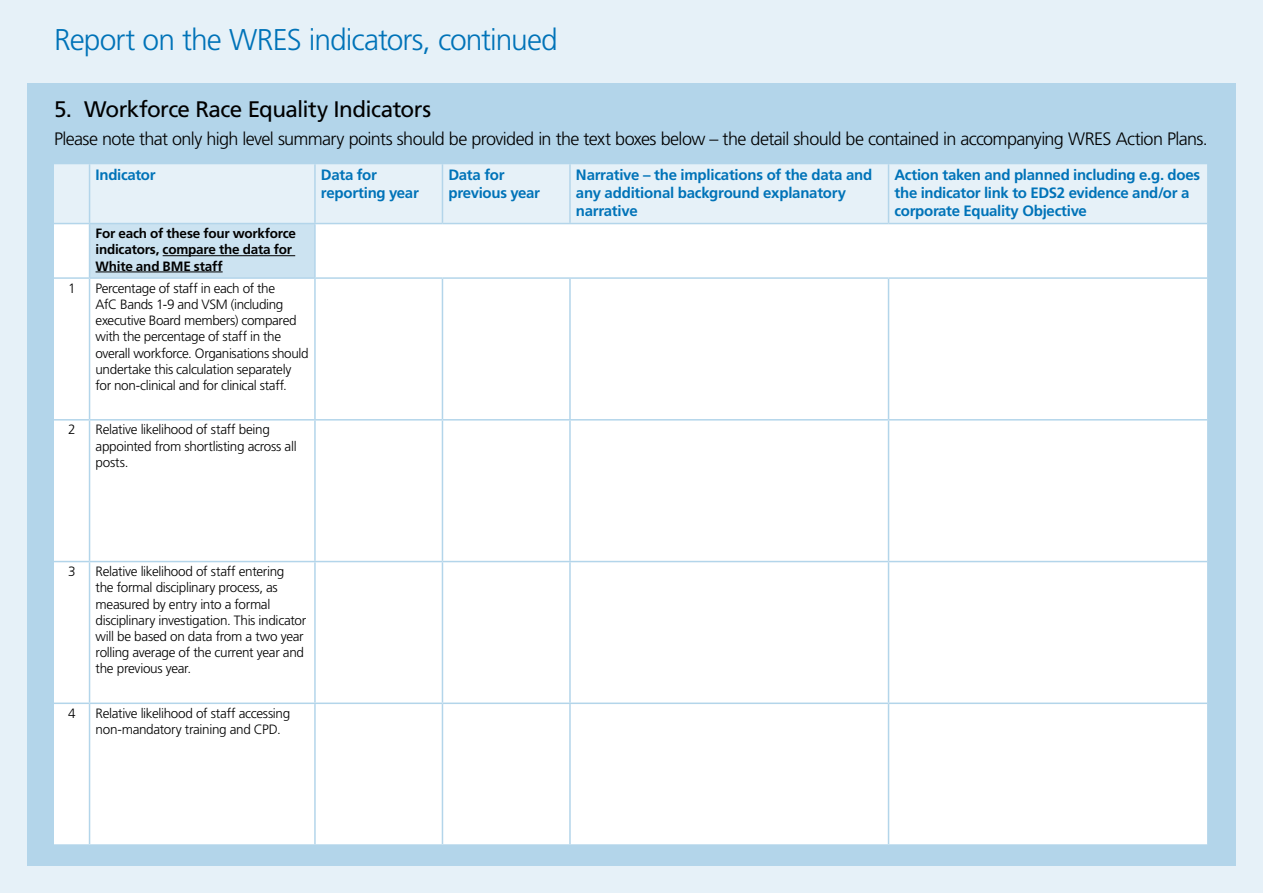
<style>
.page{position:relative;width:1263px;height:893px;background:#e6f1f8}
.page>*{position:absolute;margin:0;border:0;box-sizing:border-box;transform-origin:0 0}
.t1{font:300 30px "Frutiger LT Pro";letter-spacing:-.03em;color:#0073b8}
.t2{font:22.5px "Frutiger LT Pro";letter-spacing:-.03em;color:#000}
.t3{font:300 18px "Frutiger LT Pro";letter-spacing:-.035em;color:#000}
.t4{font:700 15px/18px "Frutiger LT Pro";letter-spacing:-.02em;color:#0073b8}
.t5{font:300 13.5px/16.2px "Frutiger LT Pro";letter-spacing:-.025em;color:#000}
.t6{font:700 13.5px/16.2px "Frutiger LT Pro";letter-spacing:-.015em;color:#000}
</style>
<div class="page">
<div style="left:27px;top:83px;width:1209px;height:783px;background:#b3d5ea"></div>
<div style="left:54px;top:164px;width:1153px;height:59px;background:#e6f1f8"></div>
<div style="left:54px;top:224px;width:1153px;height:620px;background:#fff"></div>
<div style="left:90px;top:224px;width:225px;height:54px;background:#cce3f1"></div>
<hr style="left:89px;top:164px;width:1px;height:59px;background:#b3d5ea">
<hr style="left:314px;top:164px;width:2px;height:59px;background:#b3d5ea">
<hr style="left:442px;top:164px;width:1px;height:59px;background:#b3d5ea">
<hr style="left:569px;top:164px;width:2px;height:59px;background:#b3d5ea">
<hr style="left:888px;top:164px;width:1px;height:59px;background:#b3d5ea">
<hr style="left:89px;top:224px;width:1px;height:53px;background:#b3d5ea">
<hr style="left:314px;top:224px;width:2px;height:53px;background:#b3d5ea">
<hr style="left:54px;top:277px;width:36px;height:2px;background:#b3d5ea">
<hr style="left:90px;top:277px;width:225px;height:2px;background:#b3d5ea">
<hr style="left:89px;top:279px;width:1px;height:140px;background:#b3d5ea">
<hr style="left:315px;top:277px;width:127px;height:2px;background:#b3d5ea">
<hr style="left:314px;top:279px;width:2px;height:140px;background:#b3d5ea">
<hr style="left:442px;top:277px;width:128px;height:2px;background:#b3d5ea">
<hr style="left:442px;top:279px;width:1px;height:140px;background:#b3d5ea">
<hr style="left:570px;top:277px;width:318px;height:2px;background:#b3d5ea">
<hr style="left:569px;top:279px;width:2px;height:140px;background:#b3d5ea">
<hr style="left:888px;top:277px;width:319px;height:2px;background:#b3d5ea">
<hr style="left:888px;top:279px;width:1px;height:140px;background:#b3d5ea">
<hr style="left:54px;top:419px;width:36px;height:2px;background:#b3d5ea">
<hr style="left:90px;top:419px;width:225px;height:2px;background:#b3d5ea">
<hr style="left:89px;top:421px;width:1px;height:140px;background:#b3d5ea">
<hr style="left:315px;top:419px;width:127px;height:2px;background:#b3d5ea">
<hr style="left:314px;top:421px;width:2px;height:140px;background:#b3d5ea">
<hr style="left:442px;top:419px;width:128px;height:2px;background:#b3d5ea">
<hr style="left:442px;top:421px;width:1px;height:140px;background:#b3d5ea">
<hr style="left:570px;top:419px;width:318px;height:2px;background:#b3d5ea">
<hr style="left:569px;top:421px;width:2px;height:140px;background:#b3d5ea">
<hr style="left:888px;top:419px;width:319px;height:2px;background:#b3d5ea">
<hr style="left:888px;top:421px;width:1px;height:140px;background:#b3d5ea">
<hr style="left:54px;top:561px;width:36px;height:1px;background:#b3d5ea">
<hr style="left:90px;top:561px;width:225px;height:1px;background:#b3d5ea">
<hr style="left:89px;top:562px;width:1px;height:140px;background:#b3d5ea">
<hr style="left:315px;top:561px;width:127px;height:1px;background:#b3d5ea">
<hr style="left:314px;top:562px;width:2px;height:140px;background:#b3d5ea">
<hr style="left:442px;top:561px;width:128px;height:1px;background:#b3d5ea">
<hr style="left:442px;top:562px;width:1px;height:140px;background:#b3d5ea">
<hr style="left:570px;top:561px;width:318px;height:1px;background:#b3d5ea">
<hr style="left:569px;top:562px;width:2px;height:140px;background:#b3d5ea">
<hr style="left:888px;top:561px;width:319px;height:1px;background:#b3d5ea">
<hr style="left:888px;top:562px;width:1px;height:140px;background:#b3d5ea">
<hr style="left:54px;top:702px;width:36px;height:2px;background:#b3d5ea">
<hr style="left:90px;top:702px;width:225px;height:2px;background:#b3d5ea">
<hr style="left:89px;top:704px;width:1px;height:140px;background:#b3d5ea">
<hr style="left:315px;top:702px;width:127px;height:2px;background:#b3d5ea">
<hr style="left:314px;top:704px;width:2px;height:140px;background:#b3d5ea">
<hr style="left:442px;top:702px;width:128px;height:2px;background:#b3d5ea">
<hr style="left:442px;top:704px;width:1px;height:140px;background:#b3d5ea">
<hr style="left:570px;top:702px;width:318px;height:2px;background:#b3d5ea">
<hr style="left:569px;top:704px;width:2px;height:140px;background:#b3d5ea">
<hr style="left:888px;top:702px;width:319px;height:2px;background:#b3d5ea">
<hr style="left:888px;top:704px;width:1px;height:140px;background:#b3d5ea">
<hr style="left:163px;top:255px;width:132px;height:1px;background:#000">
<hr style="left:96px;top:272px;width:127px;height:1px;background:#000">
<p class="t1" style="left:54px;top:22px;width:505px">Report on the WRES indicators, continued</p>
<p class="t2" style="left:54px;top:96px;width:379px">5. Workforce Race Equality Indicators</p>
<p class="t3" style="left:54px;top:128px;width:1155px">Please note that only high level summary points should be provided in the text boxes below – the detail should be contained in accompanying WRES Action Plans.</p>
<p class="t4" style="left:96px;top:166px;width:62px">Indicator</p>
<p class="t4" style="left:321px;top:166px;width:99px">Data for reporting year</p>
<p class="t4" style="left:448px;top:166px;width:93px">Data for previous year</p>
<p class="t4" style="left:576px;top:166px;width:298px">Narrative – the implications of the data and any additional background explanatory narrative</p>
<p class="t4" style="left:894px;top:166px;width:307px">Action taken and planned including e.g. does the indicator link to EDS2 evidence and/or a corporate Equality Objective</p>
<p class="t6" style="left:96px;top:225px;width:202px">For each of these four workforce indicators, compare the data for<br>White and BME staff</p>
<p class="t5" style="left:68px;top:280px;width:9px">1</p>
<p class="t5" style="left:96px;top:280px;width:215px">Percentage of staff in each of the<br>AfC Bands 1-9 and VSM (including executive Board members) compared with the percentage of staff in the overall workforce. Organisations should undertake this calculation separately for non-clinical and for clinical staff.</p>
<p class="t5" style="left:68px;top:422px;width:9px">2</p>
<p class="t5" style="left:96px;top:422px;width:203px">Relative likelihood of staff being appointed from shortlisting across all posts.</p>
<p class="t5" style="left:68px;top:563px;width:9px">3</p>
<p class="t5" style="left:96px;top:563px;width:212px">Relative likelihood of staff entering<br>the formal disciplinary process, as measured by entry into a formal disciplinary investigation. This indicator will be based on data from a two year rolling average of the current year and the previous year.</p>
<p class="t5" style="left:68px;top:705px;width:9px">4</p>
<p class="t5" style="left:96px;top:705px;width:196px">Relative likelihood of staff accessing non-mandatory training and CPD.</p>
</div>
